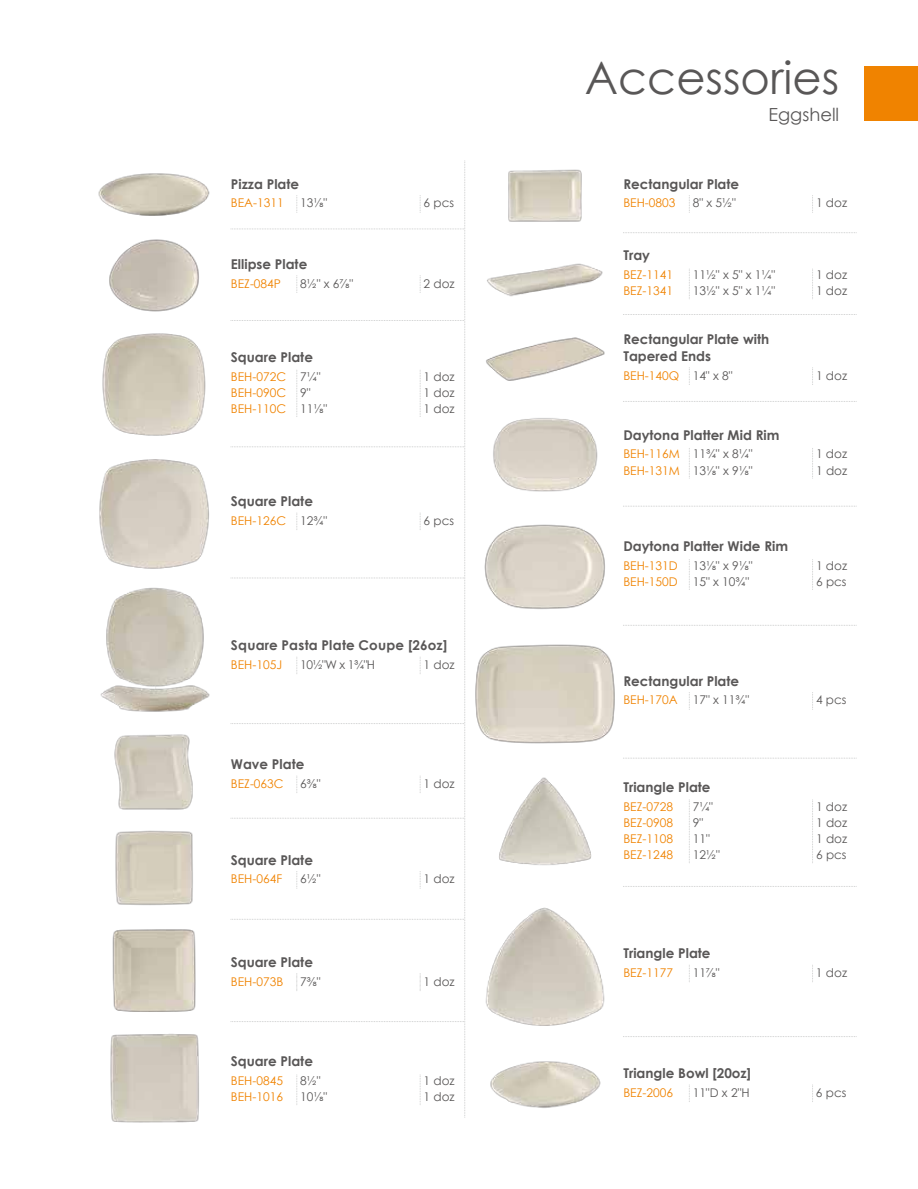
<style>
.page{position:relative;width:918px;height:1189px;background:#fff}
.page>*{position:absolute;margin:0;border:0;box-sizing:border-box;transform-origin:0 0}
.t1{font:45px "Century Gothic";color:#595757}
.t2{font:18px "Century Gothic";color:#595757}
.t3{font:700 13.5px/16.2px "Century Gothic";color:#595757}
.t4{font:12px "Century Gothic";color:#f08300}
.t5{font:12px "Century Gothic";color:#595757}
.s1{color:#595757}
</style>
<div class="page">
<div style="left:864px;top:66px;width:54px;height:54px;background:#f08300"></div>
<img style="left:109px;top:241px;width:90px;height:71px">
<svg style="left:623px;top:232px;width:234px;height:1px"></svg>
<svg style="left:623px;top:401px;width:234px;height:1px"></svg>
<svg style="left:623px;top:314px;width:234px;height:1px"></svg>
<svg style="left:623px;top:505px;width:232px;height:1px"></svg>
<svg style="left:623px;top:757px;width:232px;height:1px"></svg>
<img style="left:98px;top:173px;width:112px;height:68px">
<img style="left:99px;top:459px;width:110px;height:110px">
<svg style="left:689px;top:269px;width:1px;height:30px"></svg>
<svg style="left:689px;top:195px;width:1px;height:16px"></svg>
<svg style="left:812px;top:269px;width:1px;height:30px"></svg>
<svg style="left:812px;top:195px;width:1px;height:17px"></svg>
<img style="left:487px;top:263px;width:116px;height:34px">
<img style="left:114px;top:734px;width:79px;height:76px">
<img style="left:112px;top:929px;width:84px;height:83px">
<img style="left:115px;top:830px;width:78px;height:76px">
<img style="left:110px;top:1033px;width:89px;height:90px">
<img style="left:508px;top:169px;width:74px;height:53px">
<img style="left:493px;top:418px;width:105px;height:74px">
<img style="left:484px;top:524px;width:121px;height:85px">
<img style="left:475px;top:644px;width:140px;height:100px">
<svg style="left:689px;top:692px;width:1px;height:16px"></svg>
<svg style="left:812px;top:692px;width:1px;height:17px"></svg>
<svg style="left:689px;top:559px;width:1px;height:30px"></svg>
<svg style="left:812px;top:559px;width:1px;height:30px"></svg>
<svg style="left:689px;top:448px;width:1px;height:30px"></svg>
<svg style="left:812px;top:448px;width:1px;height:30px"></svg>
<svg style="left:689px;top:368px;width:1px;height:17px"></svg>
<svg style="left:812px;top:368px;width:1px;height:17px"></svg>
<img style="left:486px;top:337px;width:119px;height:44px">
<img style="left:490px;top:1061px;width:111px;height:47px">
<svg style="left:689px;top:1084px;width:1px;height:17px"></svg>
<svg style="left:812px;top:1084px;width:1px;height:17px"></svg>
<img style="left:499px;top:777px;width:93px;height:88px">
<img style="left:485px;top:907px;width:120px;height:118px">
<svg style="left:689px;top:799px;width:1px;height:64px"></svg>
<svg style="left:812px;top:799px;width:1px;height:64px"></svg>
<svg style="left:689px;top:965px;width:1px;height:16px"></svg>
<svg style="left:812px;top:965px;width:1px;height:16px"></svg>
<img style="left:102px;top:333px;width:104px;height:102px">
<svg style="left:231px;top:161px;width:234px;height:956px"></svg>
<img style="left:100px;top:581px;width:145px;height:136px">
<p class="t3" style="left:231px;top:175px;width:70px">Pizza Plate</p>
<p class="t4" style="left:231px;top:195px;width:54px">BEA-1311</p>
<p class="t5" style="left:300px;top:195px;width:28px">13⅛"</p>
<p class="t5" style="left:424px;top:195px;width:32px">6 pcs</p>
<p class="t3" style="left:231px;top:255px;width:78px">Ellipse Plate</p>
<p class="t4" style="left:231px;top:275px;width:52px">BEZ-084P</p>
<p class="t5" style="left:300px;top:275px;width:55px">8½" x 6⅞"</p>
<p class="t5" style="left:424px;top:275px;width:33px">2 doz</p>
<p class="t3" style="left:231px;top:348px;width:84px">Square Plate</p>
<p class="t4" style="left:231px;top:368px;width:91px">BEH-072C <span class="s1">7¼"</span></p>
<p class="t5" style="left:424px;top:368px;width:33px">1 doz</p>
<p class="t4" style="left:231px;top:384px;width:81px">BEH-090C <span class="s1">9"</span></p>
<p class="t5" style="left:424px;top:384px;width:33px">1 doz</p>
<p class="t4" style="left:231px;top:400px;width:98px">BEH-110C <span class="s1">11⅛"</span></p>
<p class="t5" style="left:424px;top:400px;width:33px">1 doz</p>
<p class="t3" style="left:231px;top:492px;width:84px">Square Plate</p>
<p class="t4" style="left:231px;top:512px;width:98px">BEH-126C <span class="s1">12¾"</span></p>
<p class="t5" style="left:424px;top:512px;width:32px">6 pcs</p>
<p class="t3" style="left:231px;top:636px;width:218px">Square Pasta Plate Coupe [26oz]</p>
<p class="t4" style="left:231px;top:656px;width:53px">BEH-105J</p>
<p class="t5" style="left:300px;top:656px;width:76px">10½"W x 1¾"H</p>
<p class="t5" style="left:424px;top:656px;width:33px">1 doz</p>
<p class="t3" style="left:231px;top:755px;width:75px">Wave Plate</p>
<p class="t4" style="left:231px;top:774px;width:54px">BEZ-063C</p>
<p class="t5" style="left:300px;top:774px;width:22px">6⅜"</p>
<p class="t5" style="left:424px;top:774px;width:33px">1 doz</p>
<p class="t3" style="left:231px;top:850px;width:84px">Square Plate</p>
<p class="t4" style="left:231px;top:870px;width:53px">BEH-064F</p>
<p class="t5" style="left:300px;top:870px;width:22px">6½"</p>
<p class="t5" style="left:424px;top:870px;width:33px">1 doz</p>
<p class="t3" style="left:231px;top:952px;width:84px">Square Plate</p>
<p class="t4" style="left:231px;top:972px;width:54px">BEH-073B</p>
<p class="t5" style="left:300px;top:972px;width:22px">7⅜"</p>
<p class="t5" style="left:424px;top:972px;width:33px">1 doz</p>
<p class="t3" style="left:231px;top:1052px;width:84px">Square Plate</p>
<p class="t4" style="left:231px;top:1071px;width:54px">BEH-0845</p>
<p class="t5" style="left:300px;top:1071px;width:22px">8½"</p>
<p class="t5" style="left:424px;top:1071px;width:33px">1 doz</p>
<p class="t4" style="left:231px;top:1088px;width:54px">BEH-1016</p>
<p class="t5" style="left:300px;top:1088px;width:28px">10⅛"</p>
<p class="t5" style="left:424px;top:1088px;width:33px">1 doz</p>
<h1 class="t1" style="left:585px;top:46px;width:256px">Accessories</h1>
<h2 class="t2" style="left:769px;top:101px;width:72px">Eggshell</h2>
<p class="t3" style="left:623px;top:175px;width:117px">Rectangular Plate</p>
<p class="t4" style="left:623px;top:195px;width:54px">BEH-0803</p>
<p class="t5" style="left:693px;top:195px;width:45px">8" x 5½"</p>
<p class="t5" style="left:816px;top:195px;width:33px">1 doz</p>
<p class="t3" style="left:623px;top:247px;width:28px">Tray</p>
<p class="t4" style="left:623px;top:266px;width:51px">BEZ-1141</p>
<p class="t5" style="left:693px;top:266px;width:84px">11½" x 5" x 1¼"</p>
<p class="t4" style="left:623px;top:282px;width:51px">BEZ-1341</p>
<p class="t5" style="left:693px;top:282px;width:84px">13½" x 5" x 1¼"</p>
<p class="t5" style="left:816px;top:282px;width:33px">1 doz</p>
<p class="t5" style="left:816px;top:266px;width:33px">1 doz</p>
<p class="t3" style="left:623px;top:331px;width:147px">Rectangular Plate with<br>Tapered Ends</p>
<p class="t4" style="left:623px;top:367px;width:111px">BEH-140Q <span class="s1">14" x 8"</span></p>
<p class="t5" style="left:816px;top:367px;width:33px">1 doz</p>
<p class="t3" style="left:623px;top:426px;width:158px">Daytona Platter Mid Rim</p>
<p class="t4" style="left:623px;top:445px;width:131px">BEH-116M <span class="s1">11¾" x 8¼"</span></p>
<p class="t5" style="left:816px;top:445px;width:33px">1 doz</p>
<p class="t4" style="left:623px;top:462px;width:131px">BEH-131M <span class="s1">13⅛" x 9⅛"</span></p>
<p class="t5" style="left:816px;top:462px;width:33px">1 doz</p>
<p class="t3" style="left:623px;top:537px;width:166px">Daytona Platter Wide Rim</p>
<p class="t4" style="left:623px;top:557px;width:131px">BEH-131D <span class="s1">13⅛" x 9⅛"</span></p>
<p class="t5" style="left:816px;top:557px;width:33px">1 doz</p>
<p class="t4" style="left:623px;top:573px;width:127px">BEH-150D <span class="s1">15" x 10¾"</span></p>
<p class="t5" style="left:816px;top:573px;width:32px">6 pcs</p>
<p class="t3" style="left:623px;top:672px;width:117px">Rectangular Plate</p>
<p class="t4" style="left:623px;top:691px;width:127px">BEH-170A <span class="s1">17" x 11¾"</span></p>
<p class="t5" style="left:816px;top:691px;width:32px">4 pcs</p>
<p class="t3" style="left:623px;top:778px;width:89px">Triangle Plate</p>
<p class="t4" style="left:623px;top:797px;width:51px">BEZ-0728</p>
<p class="t5" style="left:693px;top:797px;width:22px">7¼"</p>
<p class="t5" style="left:816px;top:797px;width:33px">1 doz</p>
<p class="t4" style="left:623px;top:814px;width:51px">BEZ-0908</p>
<p class="t5" style="left:693px;top:814px;width:12px">9"</p>
<p class="t5" style="left:816px;top:814px;width:33px">1 doz</p>
<p class="t4" style="left:623px;top:830px;width:51px">BEZ-1108</p>
<p class="t5" style="left:693px;top:830px;width:19px">11"</p>
<p class="t5" style="left:816px;top:830px;width:33px">1 doz</p>
<p class="t4" style="left:623px;top:846px;width:51px">BEZ-1248</p>
<p class="t5" style="left:693px;top:846px;width:28px">12½"</p>
<p class="t5" style="left:816px;top:846px;width:32px">6 pcs</p>
<p class="t3" style="left:623px;top:944px;width:89px">Triangle Plate</p>
<p class="t4" style="left:623px;top:963px;width:51px">BEZ-1177</p>
<p class="t5" style="left:693px;top:963px;width:28px">11⅞"</p>
<p class="t5" style="left:816px;top:963px;width:33px">1 doz</p>
<p class="t3" style="left:623px;top:1064px;width:129px">Triangle Bowl [20oz]</p>
<p class="t4" style="left:623px;top:1083px;width:51px">BEZ-2006</p>
<p class="t5" style="left:693px;top:1083px;width:58px">11"D x 2"H</p>
<p class="t5" style="left:816px;top:1083px;width:32px">6 pcs</p>
</div>
